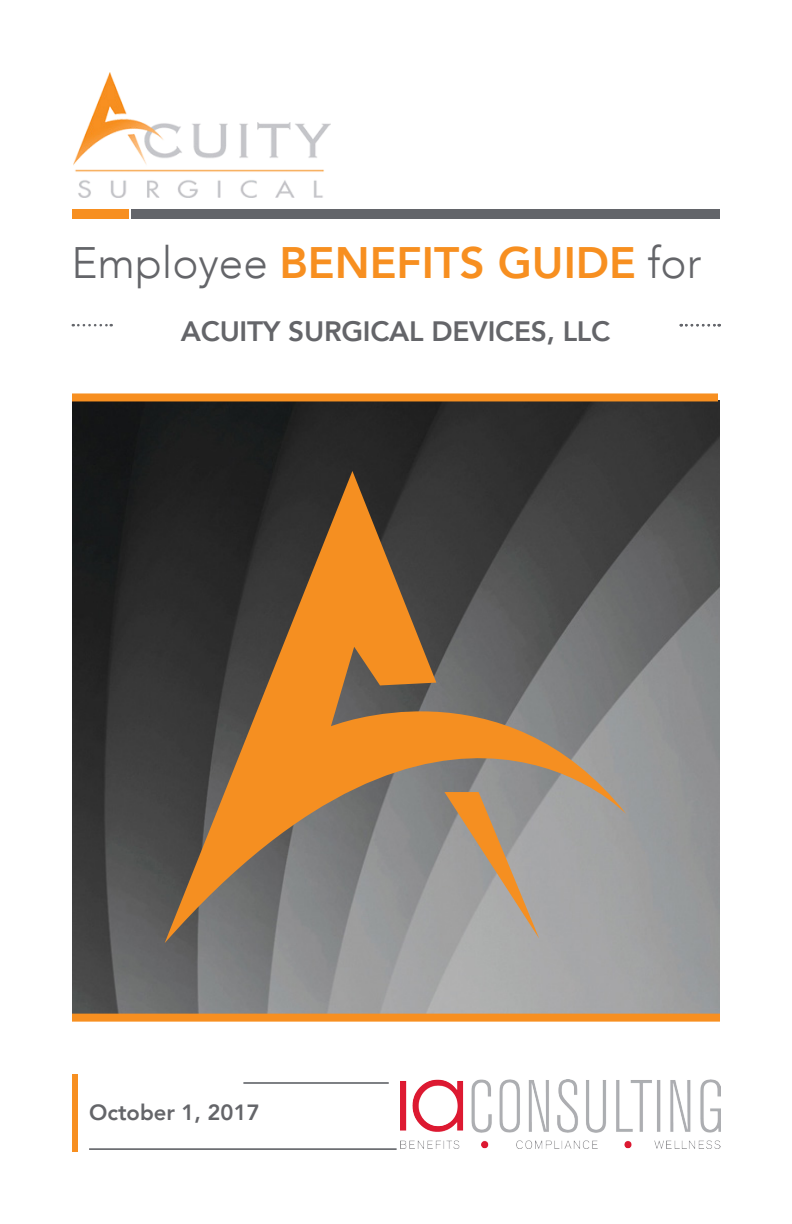
<style>
.page{position:relative;width:792px;height:1224px;background:#fff}
.page>*{position:absolute;margin:0;border:0;box-sizing:border-box;transform-origin:0 0}
.Body_copy_small{font:800 44px "Avenir";color:#f78f20}
.Body_copy_small-2{font:800 28px "Avenir";letter-spacing:-.01em;color:#646569}
.Body_copy_small-3{font:800 22px "Avenir";color:#646569}
.s1{font-weight:300;color:#646569}
</style>
<div class="page">
<img style="left:72px;top:400px;width:648px;height:614px">
<svg style="left:165px;top:471px;width:462px;height:472px;background:#7f6950"></svg>
<svg style="left:444px;top:792px;width:95px;height:147px;background:#ae9d89"></svg>
<img style="left:401px;top:1080px;width:319px;height:68px">
<div style="left:72px;top:1074px;width:5px;height:78px;background:#f78f20"></div>
<hr style="left:89px;top:1148px;width:308px;height:2px;background:#63656a">
<hr style="left:243px;top:1082px;width:146px;height:2px;background:#63656a">
<div style="left:72px;top:393px;width:646px;height:8px;background:#f78f20"></div>
<div style="left:72px;top:1014px;width:648px;height:8px;background:#f78f20"></div>
<div style="left:132px;top:210px;width:588px;height:9px;background:#63656a"></div>
<div style="left:72px;top:210px;width:56px;height:9px;background:#f78f20"></div>
<svg style="left:681px;top:324px;width:39px;height:2px"></svg>
<svg style="left:73px;top:324px;width:39px;height:2px"></svg>
<img style="left:74px;top:72px;width:257px;height:125px">
<p class="Body_copy_small" style="left:71px;top:228px;width:631px"><span class="s1">Employee</span> BENEFITS GUIDE <span class="s1">for</span></p>
<p class="Body_copy_small-2" style="left:181px;top:309px;width:431px">ACUITY SURGICAL DEVICES, LLC</p>
<p class="Body_copy_small-3" style="left:89px;top:1095px;width:172px">October 1, 2017</p>
</div>
